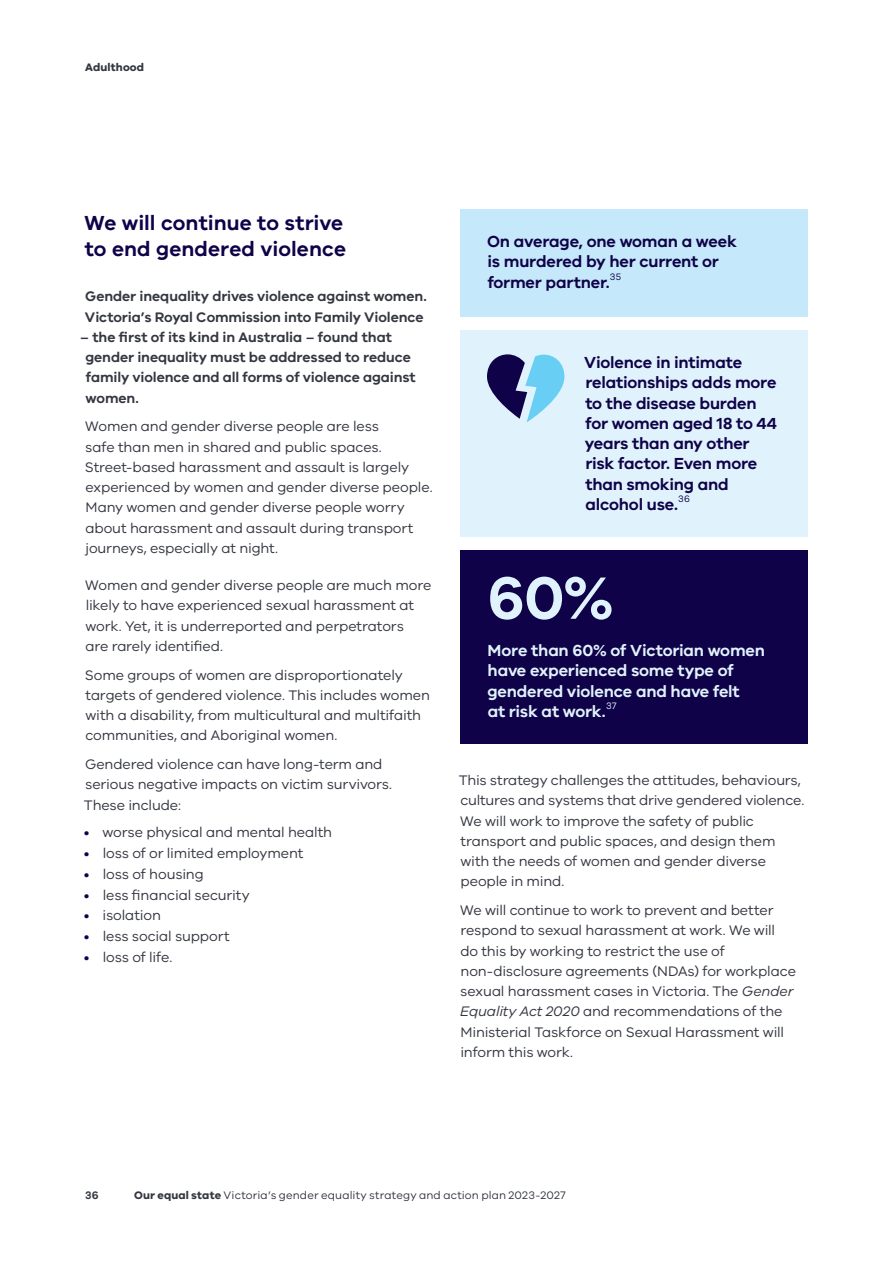
<style>
.page{position:relative;width:893px;height:1263px;background:#fff}
.page>*{position:absolute;margin:0;border:0;box-sizing:border-box;transform-origin:0 0}
.t1{font:600 61.5px "VIC";color:#e0f3fc}
.t2{font:600 21px/25.5px "VIC";letter-spacing:.005em;color:#100249}
.t3{font:600 16.5px/20.2px "VIC";letter-spacing:-.01em;color:#100249}
.t4{font:600 16.5px/20.2px "VIC";letter-spacing:-.01em;color:#e0f3fc}
.t5{font:14.25px/20.2px "VIC";letter-spacing:-.01em;color:#343741}
.t6{font:600 14.25px/20.2px "VIC";letter-spacing:-.005em;color:#343741}
.t7{font:11.25px "VIC";letter-spacing:.01em;color:#343741}
.t8{font:700 11.25px "VIC";letter-spacing:.015em;color:#343741}
.t9{font:600 11.25px "VIC";color:#343741}
.t10{font:9.6px "VIC";color:#100249}
.t11{font:9.6px "VIC";color:#e0f3fc}
.s1{color:#100249}
.s2{font-style:italic}
.s3{font-weight:700}
</style>
<div class="page">
<div style="left:460px;top:550px;width:348px;height:194px;background:#100249"></div>
<div style="left:460px;top:209px;width:348px;height:108px;background:#c5e9fa"></div>
<div style="left:460px;top:330px;width:348px;height:207px;background:#e0f3fc"></div>
<svg style="left:487px;top:354px;width:77px;height:68px"></svg>
<p class="t8" style="left:85px;top:61px;width:61px">Adulthood</p>
<h2 class="t2" style="left:85px;top:210px;width:263px">We will continue to strive to end gendered violence</h2>
<p class="t6" style="left:85px;top:286px;width:343px">Gender inequality drives violence against women.<br>Victoria’s Royal Commission into Family Violence</p>
<p class="t6" style="left:85px;top:326px;width:332px;text-indent:-5px">– the first of its kind in Australia – found that gender inequality must be addressed to reduce family violence and all forms of violence against women.</p>
<p class="t5" style="left:85px;top:416px;width:349px">Women and gender diverse people are less<br>safe than men in shared and public spaces.<br>Street-based harassment and assault is largely experienced by women and gender diverse people.<br>Many women and gender diverse people worry about harassment and assault during transport journeys, especially at night.</p>
<p class="t5" style="left:85px;top:575px;width:347px">Women and gender diverse people are much more likely to have experienced sexual harassment at work. Yet, it is underreported and perpetrators<br>are rarely identified.</p>
<p class="t5" style="left:85px;top:664px;width:347px">Some groups of women are disproportionately targets of gendered violence. This includes women with a disability, from multicultural and multifaith communities, and Aboriginal women.</p>
<p class="t5" style="left:84px;top:754px;width:310px">Gendered violence can have long-term and serious negative impacts on victim survivors.<br>These include:</p>
<p class="t5" style="left:84px;top:821px;width:250px"><span class="s1">•</span> worse physical and mental health</p>
<p class="t5" style="left:84px;top:842px;width:221px"><span class="s1">•</span> loss of or limited employment</p>
<p class="t5" style="left:84px;top:863px;width:121px"><span class="s1">•</span> loss of housing</p>
<p class="t5" style="left:84px;top:884px;width:167px"><span class="s1">•</span> less financial security</p>
<p class="t5" style="left:84px;top:905px;width:78px"><span class="s1">•</span> isolation</p>
<p class="t5" style="left:84px;top:926px;width:147px"><span class="s1">•</span> less social support</p>
<p class="t5" style="left:84px;top:947px;width:90px"><span class="s1">•</span> loss of life.</p>
<p class="t3" style="left:487px;top:231px;width:251px">On average, one woman a week is murdered by her current or former partner.</p>
<p class="t10" style="left:610px;top:271px;width:13px">35</p>
<p class="t3" style="left:584px;top:352px;width:194px">Violence in intimate relationships adds more to the disease burden for women aged 18 to 44 years than any other risk factor. Even more than smoking and alcohol use.</p>
<p class="t10" style="left:678px;top:493px;width:13px">36</p>
<h1 class="t1" style="left:487px;top:561px;width:128px">60%</h1>
<p class="t4" style="left:487px;top:640px;width:279px">More than 60% of Victorian women have experienced some type of gendered violence and have felt<br>at risk at work.</p>
<p class="t11" style="left:606px;top:700px;width:12px">37</p>
<p class="t5" style="left:459px;top:770px;width:347px">This strategy challenges the attitudes, behaviours, cultures and systems that drive gendered violence.<br>We will work to improve the safety of public transport and public spaces, and design them with the needs of women and gender diverse people in mind.</p>
<p class="t5" style="left:460px;top:900px;width:337px">We will continue to work to prevent and better respond to sexual harassment at work. We will do this by working to restrict the use of non‑disclosure agreements (NDAs) for workplace sexual harassment cases in Victoria. The <span class="s2">Gender Equality Act 2020</span> and recommendations of the Ministerial Taskforce on Sexual Harassment will inform this work.</p>
<p class="t9" style="left:85px;top:1188px;width:15px">36</p>
<p class="t7" style="left:134px;top:1189px;width:433px"><span class="s3">Our equal state</span> Victoria’s gender equality strategy and action plan 2023-2027</p>
</div>
